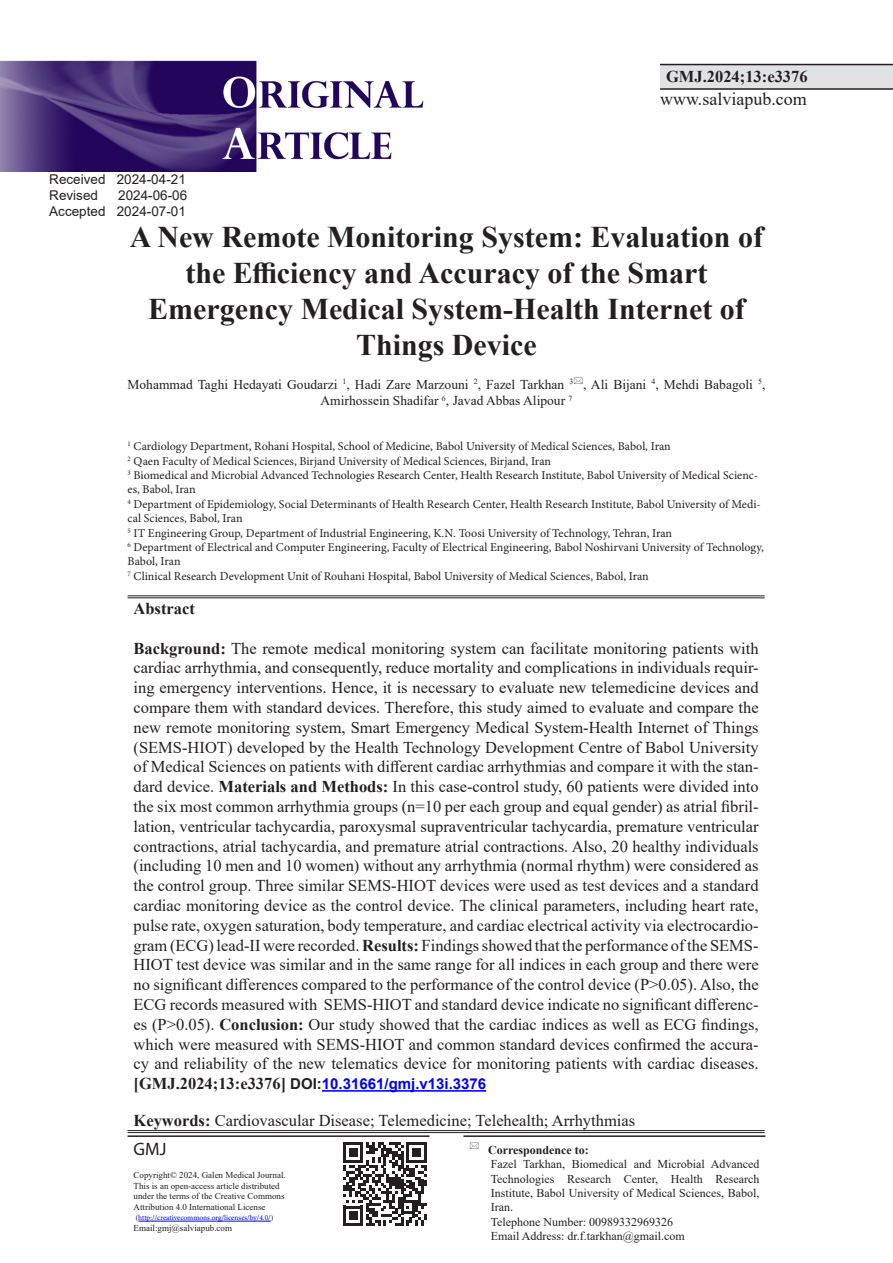
<style>
.page{position:relative;width:893px;height:1263px;background:#fff}
.page>*{position:absolute;margin:0;border:0;box-sizing:border-box;transform-origin:0 0}
.t1{font:700 30px/36px "Times New Roman";color:#231f20;text-align:center}
.t2{font:18px "Times New Roman";color:#231f20}
.t3{font:18px "Myriad Pro";color:#231f20}
.t4{font:16.5px/19.8px "Times New Roman";color:#231f20;text-align:justify}
.t5{font:700 16.5px "Times New Roman";color:#231f20}
.t6{font:700 15px "Arial";color:#00f}
.t7{font:13.5px/16.2px "Times New Roman";color:#231f20;text-align:center}
.t8{font:13.5px "Arial";color:#231f20}
.t9{font:12px/14.4px "Minion Pro";color:#231f20}
.t10{font:12px/14.4px "Times New Roman";color:#231f20;text-align:justify}
.t11{font:700 12px "Times New Roman";color:#231f20}
.t12{font:9px "Times New Roman";color:#231f20}
.t13{font:7.5px "Minion Pro";letter-spacing:-.005em;color:#00f}
.s1{font-weight:700}
.s2{font-family:"Times New Roman";font-size:16.5px;color:#231f20}
.s3{color:#231f20}
.s4{font-family:"Times New Roman";color:#231f20}
</style>
<div class="page">
<div style="left:660px;top:65px;width:233px;height:24px;background:#e1e2e4"></div>
<hr style="left:660px;top:64px;width:233px;height:1px;background:#231f20">
<hr style="left:660px;top:88px;width:233px;height:2px;background:#231f20">
<hr style="left:463px;top:1135px;width:302px;height:2px;background:#231f20">
<svg style="left:343px;top:1142px;width:84px;height:84px"></svg>
<hr style="left:128px;top:595px;width:637px;height:1px;background:#231f20">
<hr style="left:128px;top:597px;width:637px;height:1px;background:#231f20">
<hr style="left:128px;top:1130px;width:637px;height:1px;background:#231f20">
<hr style="left:128px;top:1132px;width:637px;height:1px;background:#231f20">
<hr style="left:322px;top:1090px;width:164px;height:2px;background:#00f">
<img style="left:0;top:60px;width:424px;height:112px">
<hr style="left:128px;top:1135px;width:301px;height:2px;background:#231f20">
<hr style="left:138px;top:1221px;width:133px;height:1px;background:#00f">
<p class="t8" style="left:49px;top:170px;width:138px">Received 2024-04-21</p>
<p class="t8" style="left:49px;top:186px;width:50px">Revised</p>
<p class="t8" style="left:118px;top:186px;width:71px">2024-06-06</p>
<p class="t8" style="left:49px;top:202px;width:138px">Accepted 2024-07-01</p>
<p class="t5" style="left:666px;top:64px;width:143px">GMJ.2024;13:e3376</p>
<p class="t2" style="left:660px;top:87px;width:148px">www.salviapub.com</p>
<p class="t1" style="left:130px;top:218px;width:635px">A New Remote Monitoring System: Evaluation of the Efficiency and Accuracy of the Smart</p>
<p class="t1" style="left:148px;top:290px;width:598px">Emergency Medical System-Health Internet of<br>Things Device</p>
<p class="t7" style="left:128px;top:376px;width:639px">Mohammad Taghi Hedayati Goudarzi <sup>1</sup>, Hadi Zare Marzouni <sup>2</sup>, Fazel Tarkhan <sup>3</sup> , Ali Bijani <sup>4</sup>, Mehdi Babagoli <sup>5</sup>,<br>Amirhossein Shadifar <sup>6</sup>, Javad Abbas Alipour <sup>7</sup></p>
<p class="t9" style="left:128px;top:439px;width:545px"><sup>1</sup> Cardiology Department, Rohani Hospital, School of Medicine, Babol University of Medical Sciences, Babol, Iran</p>
<p class="t9" style="left:128px;top:454px;width:425px"><sup>2</sup> Qaen Faculty of Medical Sciences, Birjand University of Medical Sciences, Birjand, Iran</p>
<p class="t9" style="left:128px;top:468px;width:632px"><sup>3</sup> Biomedical and Microbial Advanced Technologies Research Center, Health Research Institute, Babol University of Medical Scienc&shy;es, Babol, Iran</p>
<p class="t9" style="left:128px;top:497px;width:635px"><sup>4</sup> Department of Epidemiology, Social Determinants of Health Research Center, Health Research Institute, Babol University of Medi&shy;cal Sciences, Babol, Iran</p>
<p class="t9" style="left:128px;top:526px;width:546px"><sup>5</sup> IT Engineering Group, Department of Industrial Engineering, K.N. Toosi University of Technology, Tehran, Iran</p>
<p class="t9" style="left:128px;top:540px;width:638px"><sup>6</sup> Department of Electrical and Computer Engineering, Faculty of Electrical Engineering, Babol Noshirvani University of Technology,<br>Babol, Iran</p>
<p class="t9" style="left:128px;top:569px;width:523px"><sup>7</sup> Clinical Research Development Unit of Rouhani Hospital, Babol University of Medical Sciences, Babol, Iran</p>
<p class="t5" style="left:134px;top:597px;width:63px">Abstract</p>
<p class="t4" style="left:134px;top:638px;width:627px"><span class="s1">Background:</span> The remote medical monitoring system can facilitate monitoring patients with cardiac arrhythmia, and consequently, reduce mortality and complications in individuals requir&shy;ing emergency interventions. Hence, it is necessary to evaluate new telemedicine devices and compare them with standard devices. Therefore, this study aimed to evaluate and compare the new remote monitoring system, Smart Emergency Medical System-Health Internet of Things (SEMS-HIOT) developed by the Health Technology Development Centre of Babol University of Medical Sciences on patients with different cardiac arrhythmias and compare it with the stan&shy;dard device. <span class="s1">Materials and Methods:</span> In this case-control study, 60 patients were divided into the six most common arrhythmia groups (n=10 per each group and equal gender) as atrial fibril&shy;lation, ventricular tachycardia, paroxysmal supraventricular tachycardia, premature ventricular contractions, atrial tachycardia, and premature atrial contractions. Also, 20 healthy individuals (including 10 men and 10 women) without any arrhythmia (normal rhythm) were considered as the control group. Three similar SEMS-HIOT devices were used as test devices and a standard cardiac monitoring device as the control device. The clinical parameters, including heart rate, pulse rate, oxygen saturation, body temperature, and cardiac electrical activity via electrocardio&shy;gram (ECG) lead-II were recorded. <span class="s1">Results:</span> Findings showed that the performance of the SEMS-HIOT test device was similar and in the same range for all indices in each group and there were no significant differences compared to the performance of the control device (P&gt;0.05). Also, the ECG records measured with SEMS-HIOT and standard device indicate no significant differenc&shy;es (P&gt;0.05). <span class="s1">Conclusion:</span> Our study showed that the cardiac indices as well as ECG findings, which were measured with SEMS-HIOT and common standard devices confirmed the accura&shy;cy and reliability of the new telematics device for monitoring patients with cardiac diseases.</p>
<p class="t6" style="left:134px;top:1073px;width:354px"><span class="s2">[GMJ.2024;13:e3376]</span> <span class="s3">DOI:</span>10.31661/gmj.v13i.3376</p>
<p class="t4" style="left:134px;top:1110px;width:503px"><span class="s1">Keywords:</span> Cardiovascular Disease; Telemedicine; Telehealth; Arrhythmias</p>
<p class="t3" style="left:134px;top:1138px;width:34px">GMJ</p>
<p class="t12" style="left:134px;top:1169px;width:154px">Copyright© 2024, Galen Medical Journal.</p>
<p class="t12" style="left:134px;top:1179px;width:148px">This is an open-access article distributed</p>
<p class="t12" style="left:134px;top:1190px;width:152px">under the terms of the Creative Commons</p>
<p class="t12" style="left:134px;top:1200px;width:133px">Attribution 4.0 International License</p>
<p class="t13" style="left:136px;top:1213px;width:139px"><span class="s4">(</span>http://creativecommons.org/licenses/by/4.0/<span class="s4">)</span></p>
<p class="t12" style="left:134px;top:1221px;width:100px">Email:gmj@salviapub.com</p>
<p class="t11" style="left:488px;top:1141px;width:102px">Correspondence to:</p>
<p class="t10" style="left:491px;top:1156px;width:270px">Fazel Tarkhan, Biomedical and Microbial Advanced Technologies Research Center, Health Research Institute, Babol University of Medical Sciences, Babol, Iran.</p>
<p class="t10" style="left:491px;top:1214px;width:184px">Telephone Number: 00989332969326</p>
<p class="t10" style="left:491px;top:1228px;width:196px">Email Address: dr.f.tarkhan@gmail.com</p>
</div>
